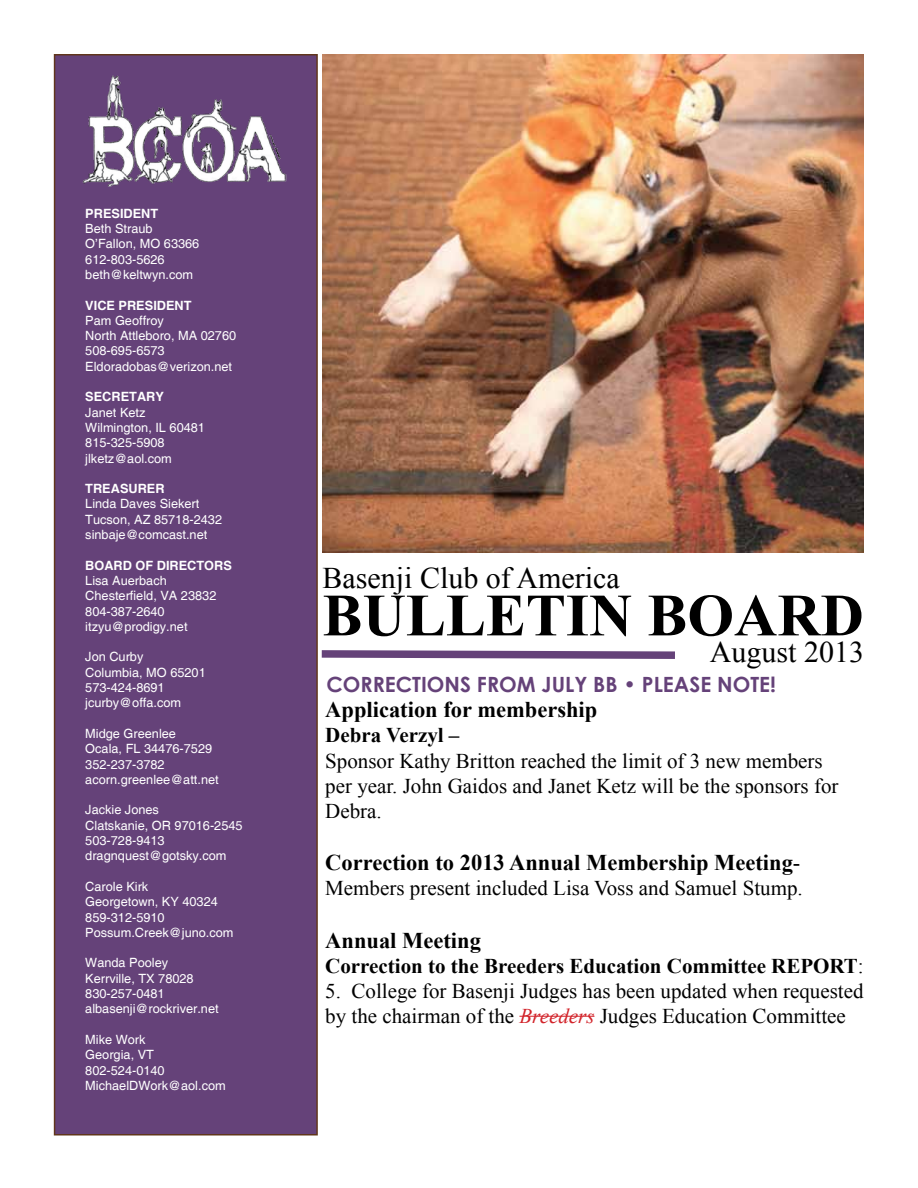
<style>
.page{position:relative;width:918px;height:1188px;background:#fff}
.page>*{position:absolute;margin:0;border:0;box-sizing:border-box;transform-origin:0 0}
.t1{font:700 60px "Times New Roman";color:#000}
.t2{font:30px "Times New Roman";color:#000}
.t3{font:700 22.5px "Times New Roman";color:#000}
.t4{font:21px/25.2px "Times New Roman";color:#000}
.t5{font:700 21px "Times New Roman";color:#000}
.t6{font:700 21px "Century Gothic";color:#654279}
.t7{font:12.75px/15.3px "Helvetica";color:#fff}
.t8{font:700 12.75px "Helvetica";color:#fff}
.s1{font-weight:400}
.s2{font-style:italic;color:#d2232a}
</style>
<div class="page">
<div style="left:55px;top:55px;width:262px;height:1080px;background:#654279"></div>
<div style="left:54px;top:54px;width:264px;height:1082px;border:2px solid #61361c"></div>
<svg style="left:315px;top:646px;width:360px;height:17px"></svg>
<img style="left:82px;top:75px;width:204px;height:111px">
<hr style="left:519px;top:1016px;width:75px;height:1px;background:#d2232a">
<img style="left:323px;top:54px;width:541px;height:498px">
<p class="t8" style="left:85px;top:206px;width:74px">PRESIDENT</p>
<p class="t7" style="left:85px;top:221px;width:116px">Beth Straub<br>O’Fallon, MO 63366<br>612-803-5626 beth@keltwyn.com</p>
<p class="t8" style="left:85px;top:297px;width:108px">VICE PRESIDENT</p>
<p class="t7" style="left:85px;top:313px;width:152px">Pam Geoffroy<br>North Attleboro, MA 02760<br>508-695-6573<br>Eldoradobas@verizon.net</p>
<p class="t8" style="left:85px;top:389px;width:80px">SECRETARY</p>
<p class="t7" style="left:85px;top:405px;width:121px">Janet Ketz<br>Wilmington, IL 60481<br>815-325-5908 jlketz@aol.com</p>
<p class="t8" style="left:85px;top:481px;width:81px">TREASURER</p>
<p class="t7" style="left:85px;top:497px;width:138px">Linda Daves Siekert<br>Tucson, AZ 85718-2432 sinbaje@comcast.net</p>
<p class="t8" style="left:85px;top:557px;width:30px">BOARD</p>
<p class="t8" style="left:136px;top:557px;width:30px">OF DIRECT</p>
<p class="t8" style="left:204px;top:557px;width:20px">ORS</p>
<p class="t7" style="left:85px;top:573px;width:133px">Lisa Auerbach<br>Chesterfield, VA 23832<br>804-387-2640 itzyu@prodigy.net</p>
<p class="t7" style="left:85px;top:650px;width:122px">Jon Curby<br>Columbia, MO 65201<br>573-424-8691 jcurby@offa.com</p>
<p class="t7" style="left:85px;top:726px;width:135px">Midge Greenlee<br>Ocala, FL 34476-7529<br>352-237-3782 acorn.greenlee@att.net</p>
<p class="t7" style="left:85px;top:803px;width:159px">Jackie Jones<br>Clatskanie, OR 97016-2545<br>503-728-9413 dragnquest@gotsky.com</p>
<p class="t7" style="left:85px;top:879px;width:150px">Carole Kirk<br>Georgetown, KY 40324<br>859-312-5910<br>Possum.Creek@juno.com</p>
<p class="t7" style="left:85px;top:956px;width:135px">Wanda Pooley<br>Kerrville, TX 78028<br>830-257-0481 albasenji@rockriver.net</p>
<p class="t7" style="left:85px;top:1032px;width:142px">Mike Work<br>Georgia, VT<br>802-524-0140<br>MichaelDWork@aol.com</p>
<h2 class="t2" style="left:322px;top:558px;width:299px">Basenji Club of America</h2>
<h1 class="t1" style="left:322px;top:574px;width:543px">BULLETIN BOARD</h1>
<h2 class="t2" style="left:710px;top:632px;width:156px">August 2013</h2>
<h3 class="t6" style="left:327px;top:668px;width:451px">CORRECTIONS FROM JULY BB • PLEASE NOTE!</h3>
<h3 class="t3" style="left:325px;top:694px;width:274px">Application for membership</h3>
<h3 class="t5" style="left:325px;top:721px;width:136px">Debra Verzyl –</h3>
<h3 class="t4" style="left:325px;top:748px;width:515px">Sponsor Kathy Britton reached the limit of 3 new members per year. John Gaidos and Janet Ketz will be the sponsors for<br>Debra.</h3>
<h3 class="t3" style="left:325px;top:847px;width:477px">Correction to 2013 Annual Membership Meeting<span class="s1">-</span></h3>
<h3 class="t4" style="left:325px;top:875px;width:479px">Members present included Lisa Voss and Samuel Stump.</h3>
<h3 class="t3" style="left:325px;top:925px;width:157px">Annual Meeting</h3>
<h3 class="t5" style="left:325px;top:951px;width:540px">Correction to the Breeders Education Committee REPORT<span class="s1">:</span></h3>
<h3 class="t4" style="left:325px;top:978px;width:540px">5. College for Basenji Judges has been updated when requested by the chairman of the <span class="s2">Breeders</span> Judges Education Committee</h3>
</div>
